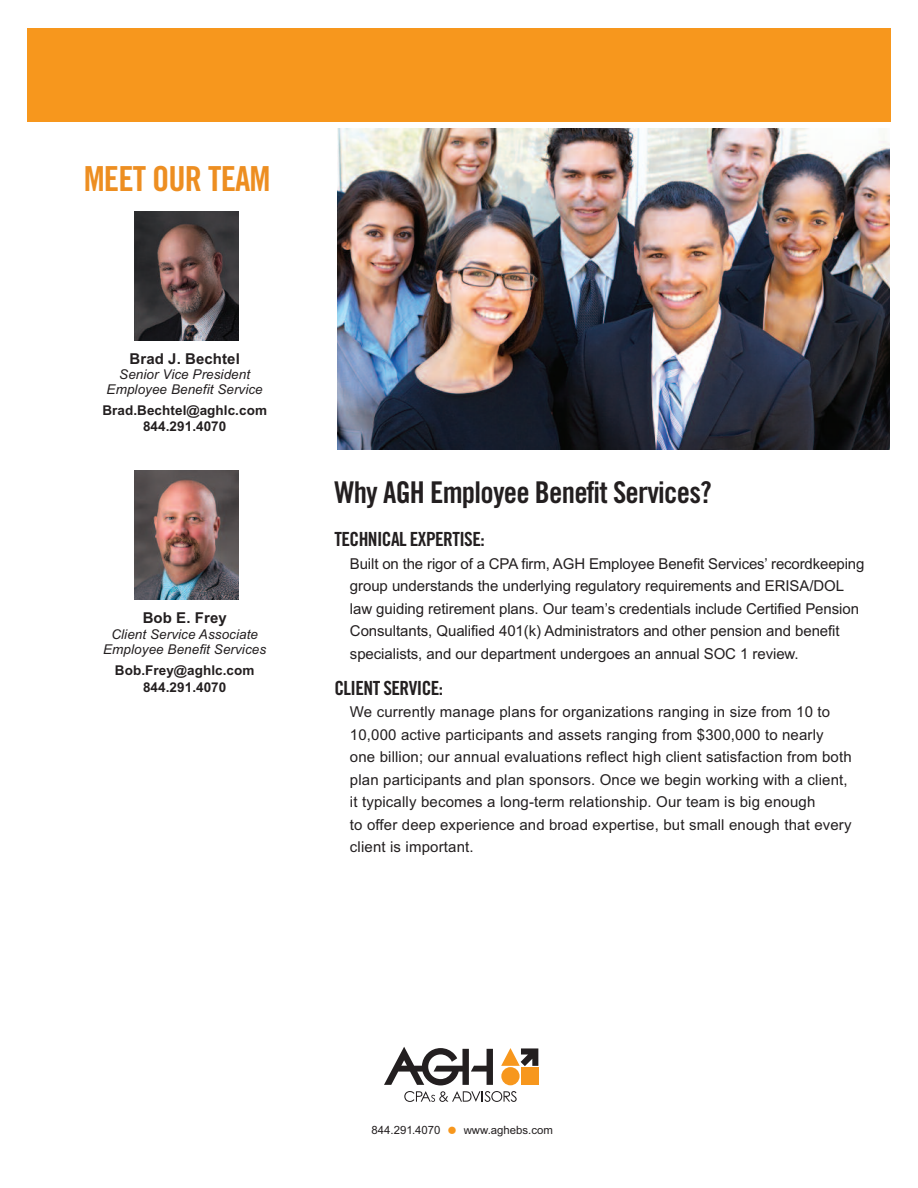
<style>
.page{position:relative;width:918px;height:1188px;background:#fff}
.page>*{position:absolute;margin:0;border:0;box-sizing:border-box;transform-origin:0 0}
.t1{font:34.5px "Trade Gothic LT Std Bd Cn 20";letter-spacing:-.025em;color:#ed8e21}
.t2{font:30px "Trade Gothic LT Std Bd Cn 20";letter-spacing:-.025em;color:#231f20}
.t3{font:19.5px "Trade Gothic LT Std Bd Cn 20";letter-spacing:-.03em;color:#231f20}
.t4{font:15px/22.5px "Arial";letter-spacing:.01em;color:#231f20}
.t5{font:700 15px "Arial";letter-spacing:.005em;color:#231f20}
.t6{font:italic 13.5px/15px "Arial";letter-spacing:.005em;color:#231f20;text-align:center}
.t7{font:700 13.5px/16.5px "Arial";letter-spacing:.005em;color:#231f20;text-align:center}
.t8{font:11.4px "Arial";color:#231f20}
.s1{font-family:"Univers";font-stretch:condensed;font-size:24px;color:#f7971d}
.s2{font-family:"Univers";font-stretch:condensed}
</style>
<div class="page">
<div style="left:27px;top:28px;width:891px;height:94px;background:#f7971d"></div>
<div style="left:891px;top:4px;width:27px;height:1177px;background:#fff"></div>
<svg style="left:384px;top:1047px;width:109px;height:38px"></svg>
<svg style="left:404px;top:1091px;width:113px;height:11px"></svg>
<svg style="left:501px;top:1048px;width:37px;height:18px"></svg>
<div style="left:501px;top:1067px;width:19px;height:18px;background:#f7971d;border-radius:50%"></div>
<div style="left:521px;top:1068px;width:17px;height:17px;background:#f7971d"></div>
<img style="left:134px;top:211px;width:104px;height:130px">
<img style="left:134px;top:470px;width:104px;height:130px">
<img style="left:337px;top:128px;width:553px;height:321px">
<h1 class="t1" style="left:84px;top:166px;width:188px">MEET OUR TEAM</h1>
<p class="t5" style="left:130px;top:350px;width:112px">Brad J. Bechtel</p>
<p class="t6" style="left:107px;top:366px;width:158px">Senior Vice President<br>Employee Benefit Service</p>
<p class="t7" style="left:102px;top:402px;width:166px">Brad.Bechtel@aghlc.com<br>844.291.4070</p>
<p class="t5" style="left:143px;top:609px;width:86px">Bob E. Frey</p>
<p class="t6" style="left:103px;top:627px;width:164px">Client Service Associate<br>Employee Benefit Services</p>
<p class="t7" style="left:115px;top:662px;width:141px">Bob.Frey@aghlc.com<br>844.291.4070</p>
<h2 class="t2" style="left:334px;top:481px;width:379px">Why AGH Employee Benefit Services?</h2>
<h3 class="t3" style="left:334px;top:532px;width:152px">TECHNICAL EXPERTISE:</h3>
<p class="t4" style="left:350px;top:552px;width:516px">Built on the rigor of a CPA firm, AGH Employee Benefit Services’ recordkeeping group understands the underlying regulatory requirements and ERISA/DOL law guiding retirement plans. Our team’s credentials include Certified Pension Consultants, Qualified 401(k) Administrators and other pension and benefit specialists, and our department undergoes an annual SOC 1 review.</p>
<h3 class="t3" style="left:334px;top:681px;width:110px">CLIENT SERVICE:</h3>
<p class="t4" style="left:350px;top:701px;width:503px">We currently manage plans for organizations ranging in size from 10 to 10,000 active participants and assets ranging from $300,000 to nearly one billion; our annual evaluations reflect high client satisfaction from both plan participants and plan sponsors. Once we begin working with a client, it typically becomes a long-term relationship. Our team is big enough<br>to offer deep experience and broad expertise, but small enough that every client is important.</p>
<p class="t8" style="left:372px;top:1123px;width:183px">844.291.4070 <span class="s1">•</span> <span class="s2">w</span>ww.aghebs.com</p>
</div>
